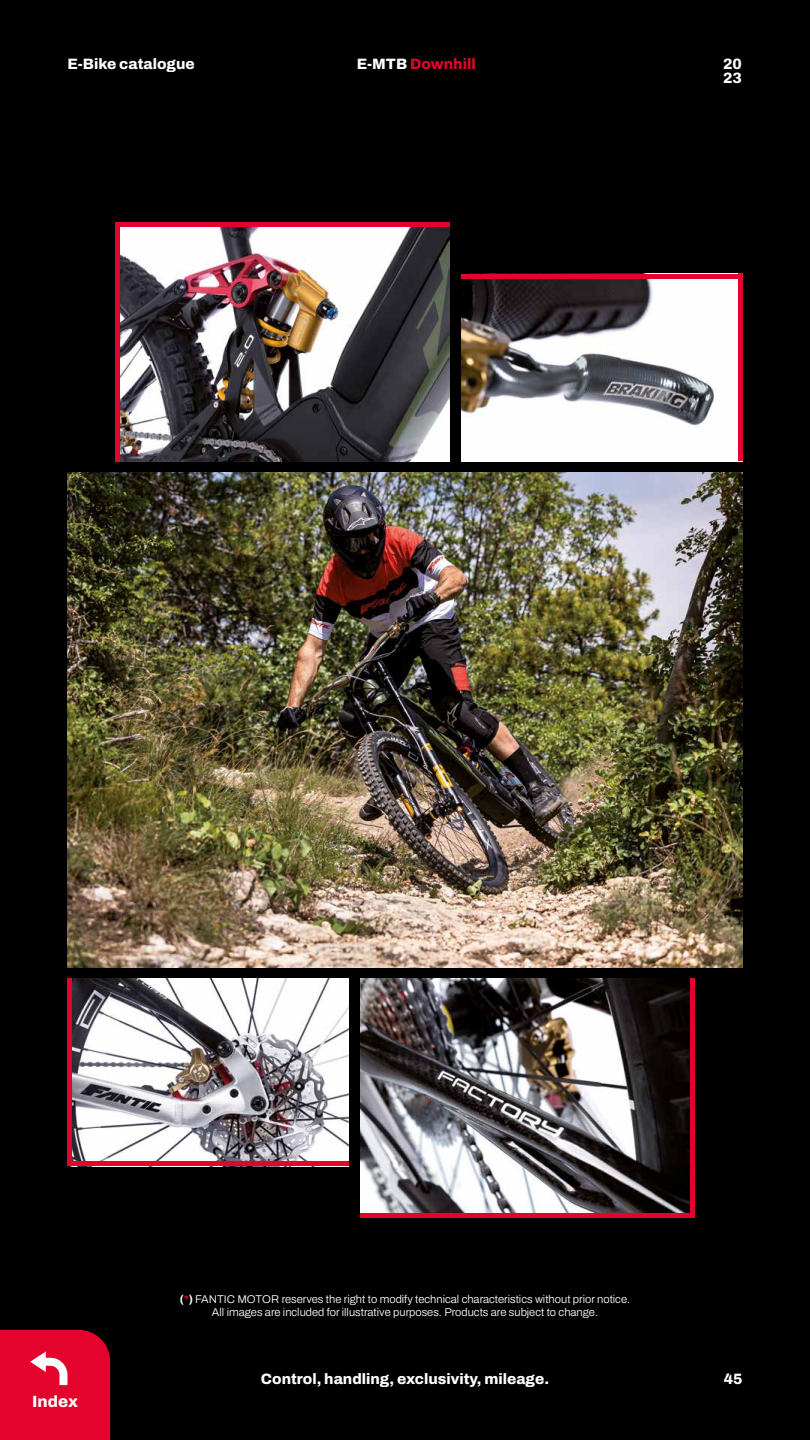
<style>
.page{position:relative;width:810px;height:1440px;background:#000}
.page>*{position:absolute;margin:0;border:0;box-sizing:border-box;transform-origin:0 0}
.t1{font:800 16.27px "Archivo";color:#fff}
.t2{font:800 15px/13.5px "Archivo";color:#fff}
.t3{font:800 15px "Archivo";color:#e3032c}
.t4{font:600 11.25px/13.5px "Archivo";color:#fff;text-align:center}
.s1{color:#fff}
.s2{font-weight:800}
.s3{font-weight:800;color:#e3032c}
</style>
<div class="page">
<img style="left:68px;top:472px;width:674px;height:496px">
<img style="left:120px;top:227px;width:330px;height:234px">
<div style="left:115px;top:222px;width:5px;height:239px;background:#e3032c"></div>
<div style="left:115px;top:222px;width:335px;height:5px;background:#e3032c"></div>
<img style="left:461px;top:278px;width:277px;height:183px">
<hr style="left:461px;top:274px;width:281px;height:4px;background:#e3032c">
<hr style="left:738px;top:274px;width:4px;height:187px;background:#e3032c">
<img style="left:72px;top:979px;width:277px;height:183px">
<hr style="left:68px;top:979px;width:4px;height:187px;background:#e3032c">
<hr style="left:68px;top:1162px;width:281px;height:4px;background:#e3032c">
<img style="left:360px;top:979px;width:330px;height:234px">
<div style="left:360px;top:1213px;width:335px;height:5px;background:#e3032c"></div>
<div style="left:690px;top:979px;width:5px;height:239px;background:#e3032c"></div>
<div style="left:0;top:1330px;width:110px;height:110px;background:#e3032c"></div>
<h2 class="t2" style="left:68px;top:58px;width:129px">E-Bike catalogue</h2>
<h2 class="t3" style="left:357px;top:53px;width:120px"><span class="s1">E-MTB</span> Downhill</h2>
<h2 class="t2" style="left:723px;top:57px;width:20px">20<br>23</h2>
<h1 class="t1" style="left:32px;top:1390px;width:47px">Index</h1>
<p class="t4" style="left:180px;top:1292px;width:452px"><span class="s2">(</span><span class="s3">*</span><span class="s2">)</span> FANTIC MOTOR reserves the right to modify technical characteristics without prior notice.<br>All images are included for illustrative purposes. Products are subject to change.</p>
<h2 class="t2" style="left:261px;top:1372px;width:290px">Control, handling, exclusivity, mileage.</h2>
<h2 class="t2" style="left:724px;top:1372px;width:20px">45</h2>
</div>
